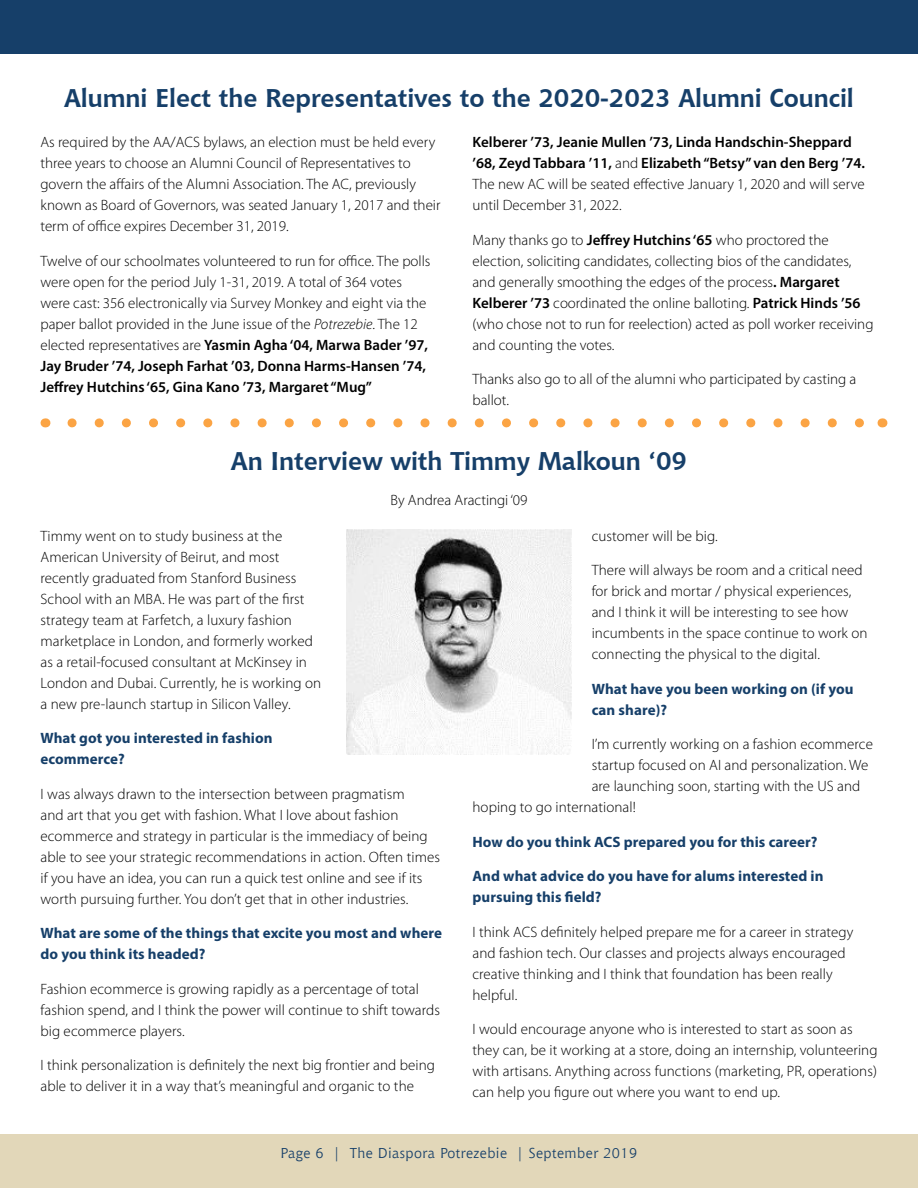
<style>
.page{position:relative;width:918px;height:1188px;background:#fff}
.page>*{position:absolute;margin:0;border:0;box-sizing:border-box;transform-origin:0 0}
.t1{font:700 25.5px "Chianti BT";letter-spacing:-.005em;color:#163f69}
.t2{font:300 15px/21px "Myriad Pro";letter-spacing:.005em;color:#000}
.t3{font:700 15px/21px "Myriad Pro";letter-spacing:.005em;color:#163f69}
.t4{font:600 15px/21px "Myriad Pro";color:#000}
.t5{font:14.25px "Chianti BT";letter-spacing:.03em;color:#163f69}
.s1{font-weight:300}
.s2{font-weight:600}
.s3{font-style:italic}
</style>
<div class="page">
<div style="left:0;top:1134px;width:918px;height:54px;background:#e2d7b9"></div>
<div style="left:0;top:0;width:918px;height:54px;background:#163f69"></div>
<img style="left:346px;top:530px;width:225px;height:225px">
<svg style="left:72px;top:418px;width:792px;height:9px"></svg>
<h1 class="t1" style="left:64px;top:83px;width:791px">Alumni Elect the Representatives to the 2020-2023 Alumni Council</h1>
<p class="t4" style="left:472px;top:131px;width:394px">Kelberer ’73, Jeanie Mullen ’73, Linda Handschin-Sheppard ’68, Zeyd Tabbara ’11, <span class="s1">and</span> Elizabeth “Betsy” van den Berg ’74.<br><span class="s1">The new AC will be seated effective January 1, 2020 and will serve until December 31, 2022.</span></p>
<p class="t2" style="left:472px;top:229px;width:403px">Many thanks go to <span class="s2">Jeffrey Hutchins ‘65</span> who proctored the election, soliciting candidates, collecting bios of the candidates, and generally smoothing the edges of the process<span class="s2">. Margaret Kelberer ’73</span> coordinated the online balloting. <span class="s2">Patrick Hinds ’56 </span>(who chose not to run for reelection) acted as poll worker receiving and counting the votes.</p>
<p class="t2" style="left:472px;top:368px;width:385px">Thanks also go to all of the alumni who participated by casting a ballot.</p>
<p class="t2" style="left:40px;top:131px;width:402px">As required by the AA/ACS bylaws, an election must be held every three years to choose an Alumni Council of Representatives to govern the affairs of the Alumni Association. The AC, previously known as Board of Governors, was seated January 1, 2017 and their term of office expires December 31, 2019.</p>
<p class="t2" style="left:40px;top:250px;width:392px">Twelve of our schoolmates volunteered to run for office. The polls were open for the period July 1-31, 2019. A total of 364 votes were cast: 356 electronically via Survey Monkey and eight via the paper ballot provided in the June issue of the <span class="s3">Potrezebie</span>. The 12 elected representatives are <span class="s2">Yasmin Agha ‘04, Marwa Bader ’97, Jay Bruder ’74, Joseph Farhat ’03, Donna Harms-Hansen ’74, Jeffrey Hutchins ‘65, Gina Kano ’73, Margaret “Mug”</span></p>
<h1 class="t1" style="left:231px;top:446px;width:458px">An Interview with Timmy Malkoun ‘09</h1>
<p class="t2" style="left:390px;top:489px;width:139px">By Andrea Aractingi ‘09</p>
<p class="t2" style="left:40px;top:525px;width:282px">Timmy went on to study business at the American University of Beirut, and most recently graduated from Stanford Business School with an MBA. He was part of the first strategy team at Farfetch, a luxury fashion marketplace in London, and formerly worked as a retail-focused consultant at McKinsey in London and Dubai. Currently, he is working on a new pre-launch startup in Silicon Valley.</p>
<p class="t3" style="left:40px;top:727px;width:234px">What got you interested in fashion ecommerce?</p>
<p class="t2" style="left:40px;top:783px;width:401px">I was always drawn to the intersection between pragmatism<br>and art that you get with fashion. What I love about fashion ecommerce and strategy in particular is the immediacy of being able to see your strategic recommendations in action. Often times if you have an idea, you can run a quick test online and see if its worth pursuing further. You don’t get that in other industries.</p>
<p class="t3" style="left:40px;top:922px;width:403px">What are some of the things that excite you most and where do you think its headed?</p>
<p class="t2" style="left:40px;top:978px;width:401px">Fashion ecommerce is growing rapidly as a percentage of total fashion spend, and I think the power will continue to shift towards big ecommerce players.</p>
<p class="t2" style="left:40px;top:1055px;width:396px">I think personalization is definitely the next big frontier and being able to deliver it in a way that’s meaningful and organic to the</p>
<p class="t2" style="left:592px;top:525px;width:127px">customer will be big.</p>
<p class="t2" style="left:592px;top:560px;width:277px">There will always be room and a critical need for brick and mortar / physical experiences, and I think it will be interesting to see how incumbents in the space continue to work on connecting the physical to the digital.</p>
<p class="t3" style="left:592px;top:678px;width:263px">What have you been working on (if you can share)?</p>
<p class="t2" style="left:592px;top:734px;width:283px">I’m currently working on a fashion ecommerce</p>
<p class="t2" style="left:592px;top:755px;width:278px">startup focused on AI and personalization. We</p>
<p class="t2" style="left:592px;top:776px;width:270px">are launching soon, starting with the US and</p>
<p class="t2" style="left:472px;top:797px;width:165px">hoping to go international!</p>
<p class="t3" style="left:472px;top:831px;width:347px">How do you think ACS prepared you for this career?</p>
<p class="t3" style="left:472px;top:865px;width:353px">And what advice do you have for alums interested in pursuing this field?</p>
<p class="t2" style="left:472px;top:921px;width:382px">I think ACS definitely helped prepare me for a career in strategy and fashion tech. Our classes and projects always encouraged creative thinking and I think that foundation has been really helpful.</p>
<p class="t2" style="left:472px;top:1019px;width:407px">I would encourage anyone who is interested to start as soon as they can, be it working at a store, doing an internship, volunteering with artisans. Anything across functions (marketing, PR, operations) can help you figure out where you want to end up.</p>
<p class="t5" style="left:281px;top:1145px;width:358px">Page 6 | The Diaspora Potrezebie | September 2019</p>
</div>
